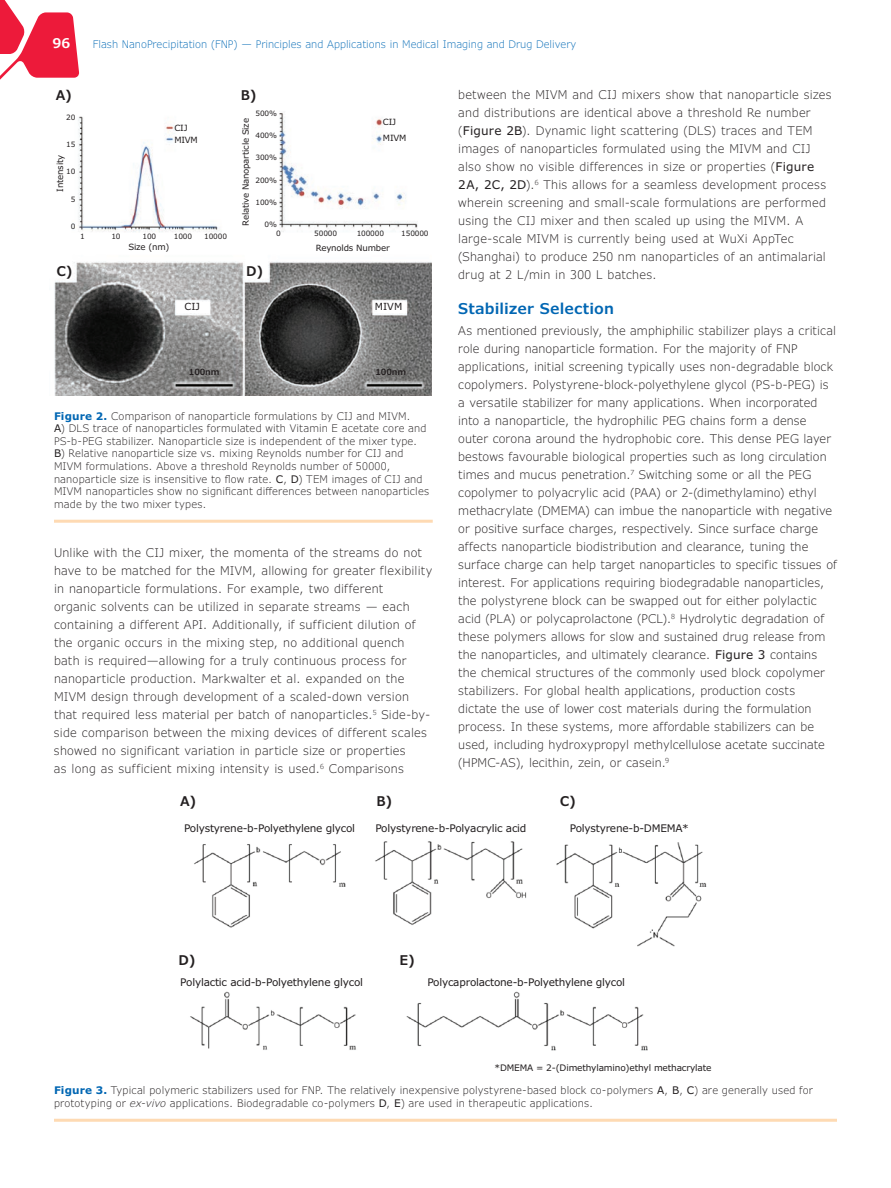
<style>
.page{position:relative;width:891px;height:1188px;background:#fff}
.page>*{position:absolute;margin:0;border:0;box-sizing:border-box;transform-origin:0 0}
.t1{font:600 15px "Verdana Pro";letter-spacing:.005em;color:#0166b3}
.t2{font:600 13.5px "Verdana Pro";color:#231f20}
.t3{font:600 13.5px "Verdana Pro";color:#fff}
.t4{font:300 12px/18px "Verdana Pro";letter-spacing:.01em;color:#231f20}
.t5{font:300 10.5px/12.6px "Verdana Pro";letter-spacing:.015em;color:#231f20}
.t6{font:10.5px "Verdana Pro";letter-spacing:-.02em;color:#231f20}
.t7{font:300 10.5px "Verdana Pro";color:#0c6fb8}
.t8{font:9.9px "Verdana Pro";color:#231f20}
.t9{font:9px "Verdana Pro";letter-spacing:-.02em;color:#231f20}
.t10{font:8.55px/12.3px "Verdana Pro";letter-spacing:-.02em;color:#231f20}
.t11{font:600 8.55px "Verdana Pro";letter-spacing:-.02em;color:#231f20}
.t12{font:7.35px "Verdana Pro";letter-spacing:-.02em;color:#231f20}
.s1{font-weight:700;color:#0166b3}
.s2{font-weight:400}
.s3{font-style:italic}
</style>
<div class="page">
<svg style="left:0;top:0;width:79px;height:80px"></svg>
<img style="left:54px;top:113px;width:378px;height:283px">
<hr style="left:54px;top:520px;width:379px;height:3px;background:#fedab3">
<hr style="left:54px;top:1119px;width:783px;height:3px;background:#fedab3">
<img style="left:190px;top:841px;width:517px;height:210px">
<p class="t3" style="left:53px;top:35px;width:19px">96</p>
<p class="t7" style="left:93px;top:38px;width:485px">Flash NanoPrecipitation (FNP) — Principles and Applications in Medical Imaging and Drug Delivery</p>
<p class="t2" style="left:56px;top:87px;width:17px">A)</p>
<p class="t2" style="left:241px;top:87px;width:17px">B)</p>
<p class="t12" style="left:66px;top:112px;width:11px">20</p>
<p class="t12" style="left:66px;top:140px;width:11px">15</p>
<p class="t12" style="left:66px;top:167px;width:11px">10</p>
<p class="t12" style="left:71px;top:194px;width:6px">5</p>
<p class="t12" style="left:71px;top:221px;width:6px">0</p>
<p class="t10" style="left:54px;top:192px;width:39px;rotate:-90deg">Intensity</p>
<p class="t12" style="left:80px;top:232px;width:6px">1</p>
<p class="t12" style="left:111px;top:232px;width:11px">10</p>
<p class="t10" style="left:174px;top:121px;width:25px">CIJ<br>MIVM</p>
<p class="t12" style="left:143px;top:232px;width:15px">100</p>
<p class="t12" style="left:174px;top:232px;width:20px">1000</p>
<p class="t12" style="left:204px;top:232px;width:24px">10000</p>
<p class="t12" style="left:256px;top:109px;width:23px">500%</p>
<p class="t12" style="left:256px;top:131px;width:23px">400%</p>
<p class="t12" style="left:256px;top:153px;width:23px">300%</p>
<p class="t12" style="left:256px;top:175px;width:23px">200%</p>
<p class="t12" style="left:256px;top:197px;width:23px">100%</p>
<p class="t12" style="left:265px;top:219px;width:14px">0%</p>
<p class="t10" style="left:240px;top:226px;width:109px;rotate:-90deg">Relative Nanoparticle Size</p>
<p class="t10" style="left:383px;top:115px;width:25px;line-height:15.9px">CIJ<br>MIVM</p>
<p class="t12" style="left:276px;top:229px;width:6px">0</p>
<p class="t12" style="left:314px;top:229px;width:24px">50000</p>
<p class="t12" style="left:357px;top:229px;width:29px">100000</p>
<p class="t12" style="left:401px;top:229px;width:29px">150000</p>
<p class="t10" style="left:128px;top:241px;width:43px">Size (nm)</p>
<p class="t10" style="left:316px;top:242px;width:75px">Reynolds Number</p>
<p class="t2" style="left:57px;top:262px;width:17px">C)</p>
<p class="t2" style="left:246px;top:262px;width:18px">D)</p>
<p class="t8" style="left:185px;top:300px;width:17px">CIJ</p>
<p class="t8" style="left:375px;top:300px;width:29px">MIVM</p>
<p class="t11" style="left:189px;top:367px;width:32px">100nm</p>
<p class="t11" style="left:375px;top:367px;width:32px">100nm</p>
<p class="t5" style="left:54px;top:410px;width:377px"><span class="s1">Figure 2.</span> Comparison of nanoparticle formulations by CIJ and MIVM.<br><span class="s2">A</span>) DLS trace of nanoparticles formulated with Vitamin E acetate core and PS-b-PEG stabilizer. Nanoparticle size is independent of the mixer type.<br><span class="s2">B</span>) Relative nanoparticle size vs. mixing Reynolds number for CIJ and MIVM formulations. Above a threshold Reynolds number of 50000, nanoparticle size is insensitive to flow rate. <span class="s2">C</span>, <span class="s2">D</span>) TEM images of CIJ and MIVM nanoparticles show no significant differences between nanoparticles made by the two mixer types.</p>
<p class="t4" style="left:54px;top:544px;width:380px">Unlike with the CIJ mixer, the momenta of the streams do not have to be matched for the MIVM, allowing for greater flexibility in nanoparticle formulations. For example, two different<br>organic solvents can be utilized in separate streams — each containing a different API. Additionally, if sufficient dilution of the organic occurs in the mixing step, no additional quench bath is required—allowing for a truly continuous process for nanoparticle production. Markwalter et al. expanded on the MIVM design through development of a scaled-down version that required less material per batch of nanoparticles.<sup>5</sup> Side-by&shy;side comparison between the mixing devices of different scales showed no significant variation in particle size or properties<br>as long as sufficient mixing intensity is used.<sup>6</sup> Comparisons</p>
<p class="t4" style="left:458px;top:86px;width:375px">between the MIVM and CIJ mixers show that nanoparticle sizes and distributions are identical above a threshold Re number (<span class="s2">Figure 2B</span>). Dynamic light scattering (DLS) traces and TEM images of nanoparticles formulated using the MIVM and CIJ also show no visible differences in size or properties (<span class="s2">Figure 2A, 2C, 2D</span>).<sup>6</sup> This allows for a seamless development process wherein screening and small-scale formulations are performed using the CIJ mixer and then scaled up using the MIVM. A large-scale MIVM is currently being used at WuXi AppTec (Shanghai) to produce 250 nm nanoparticles of an antimalarial drug at 2 L/min in 300 L batches.</p>
<p class="t1" style="left:458px;top:299px;width:157px">Stabilizer Selection</p>
<p class="t4" style="left:458px;top:321px;width:380px">As mentioned previously, the amphiphilic stabilizer plays a critical role during nanoparticle formation. For the majority of FNP applications, initial screening typically uses non-degradable block copolymers. Polystyrene-block-polyethylene glycol (PS-b-PEG) is a versatile stabilizer for many applications. When incorporated into a nanoparticle, the hydrophilic PEG chains form a dense outer corona around the hydrophobic core. This dense PEG layer bestows favourable biological properties such as long circulation times and mucus penetration.<sup>7</sup> Switching some or all the PEG copolymer to polyacrylic acid (PAA) or 2-(dimethylamino) ethyl methacrylate (DMEMA) can imbue the nanoparticle with negative or positive surface charges, respectively. Since surface charge affects nanoparticle biodistribution and clearance, tuning the surface charge can help target nanoparticles to specific tissues of interest. For applications requiring biodegradable nanoparticles, the polystyrene block can be swapped out for either polylactic acid (PLA) or polycaprolactone (PCL).<sup>8</sup> Hydrolytic degradation of these polymers allows for slow and sustained drug release from the nanoparticles, and ultimately clearance. <span class="s2">Figure 3</span> contains the chemical structures of the commonly used block copolymer stabilizers. For global health applications, production costs<br>dictate the use of lower cost materials during the formulation process. In these systems, more affordable stabilizers can be used, including hydroxypropyl methylcellulose acetate succinate (HPMC-AS), lecithin, zein, or casein.<sup>9</sup></p>
<p class="t2" style="left:180px;top:793px;width:17px">A)</p>
<p class="t2" style="left:376px;top:793px;width:17px">B)</p>
<p class="t2" style="left:560px;top:793px;width:17px">C)</p>
<p class="t6" style="left:184px;top:821px;width:173px">Polystyrene-b-Polyethylene glycol</p>
<p class="t6" style="left:375px;top:821px;width:153px">Polystyrene-b-Polyacrylic acid</p>
<p class="t6" style="left:570px;top:821px;width:121px">Polystyrene-b-DMEMA*</p>
<p class="t2" style="left:179px;top:951px;width:18px">D)</p>
<p class="t2" style="left:400px;top:951px;width:17px">E)</p>
<p class="t6" style="left:180px;top:976px;width:184px">Polylactic acid-b-Polyethylene glycol</p>
<p class="t6" style="left:427px;top:976px;width:199px">Polycaprolactone-b-Polyethylene glycol</p>
<p class="t9" style="left:495px;top:1062px;width:218px">*DMEMA = 2-(Dimethylamino)ethyl methacrylate</p>
<p class="t5" style="left:54px;top:1084px;width:760px"><span class="s1">Figure 3.</span> Typical polymeric stabilizers used for FNP. The relatively inexpensive polystyrene-based block co-polymers <span class="s2">A</span>, <span class="s2">B</span>, <span class="s2">C</span>) are generally used for prototyping or <span class="s3">ex-vivo</span> applications. Biodegradable co-polymers <span class="s2">D</span>, <span class="s2">E</span>) are used in therapeutic applications.</p>
</div>
